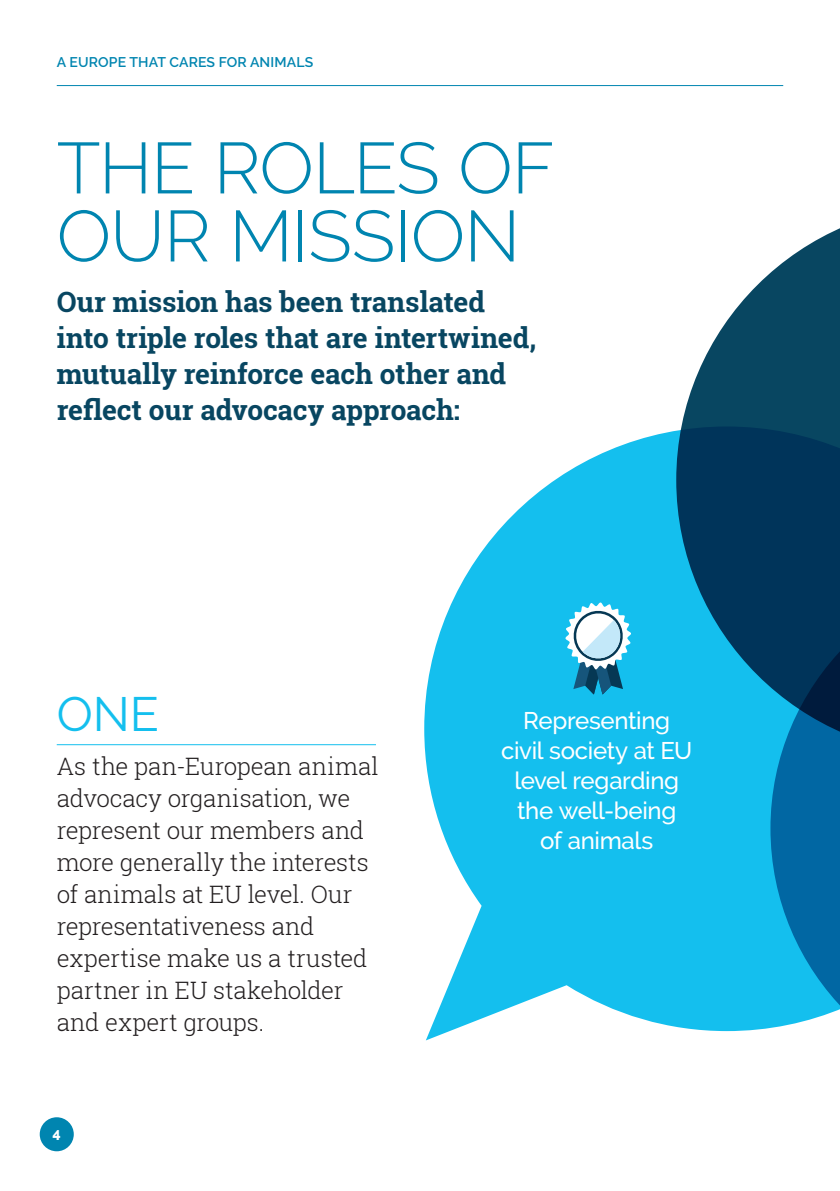
<style>
.page{position:relative;width:840px;height:1191px;background:#fff}
.page>*{position:absolute;margin:0;border:0;box-sizing:border-box;transform-origin:0 0}
.Big_Title{font:300 72px "Raleway";letter-spacing:-.01em;color:#0085b0}
.Large_Intro_Text{font:48px "Raleway";color:#14bfee}
.Large_Intro_Text-2{font:700 28px/36px "Roboto Slab";letter-spacing:-.005em;color:#084661}
.Large_Intro_Text-3{font:300 24px/32px "Roboto Slab";letter-spacing:-.01em;color:#231f20}
.Large_Intro_Text-4{font:500 24px/30px "Raleway";letter-spacing:-.015em;color:#fff;text-align:center}
.t1{font:600 14px "Raleway";letter-spacing:.01em;color:#0085b0}
.t2{font:800 14px "Raleway";color:#fff}
</style>
<div class="page">
<hr style="left:57px;top:85px;width:725px;height:1px;background:#0085b0">
<div style="left:40px;top:1117px;width:34px;height:34px;background:#0085b0;border-radius:50%"></div>
<svg style="left:681px;top:228px;width:158px;height:198px;fill:#084661"></svg>
<svg style="left:424px;top:426px;width:415px;height:614px;background:#32add5"></svg>
<svg style="left:565px;top:602px;width:65px;height:92px"></svg>
<hr style="left:57px;top:744px;width:319px;height:1px;background:#14bfee">
<p class="t1" style="left:57px;top:54px;width:258px">A EUROPE THAT CARES FOR ANIMALS</p>
<p class="Big_Title" style="left:57px;top:126px;width:499px">THE ROLES OF</p>
<p class="Big_Title" style="left:57px;top:194px;width:464px">OUR MISSION</p>
<p class="Large_Intro_Text-2" style="left:57px;top:283px;width:481px">Our mission has been translated into triple roles that are intertwined, mutually reinforce each other and reflect our advocacy approach:</p>
<p class="Large_Intro_Text" style="left:57px;top:686px;width:104px">ONE</p>
<p class="Large_Intro_Text-3" style="left:57px;top:749px;width:323px">As the pan-European animal advocacy organisation, we represent our members and more generally the interests of animals at EU level. Our representativeness and expertise make us a trusted partner in EU stakeholder and expert groups.</p>
<p class="t2" style="left:53px;top:1126px;width:10px">4</p>
<p class="Large_Intro_Text-4" style="left:501px;top:705px;width:193px">Representing civil society at EU level regarding the well-being<br>of animals</p>
</div>
